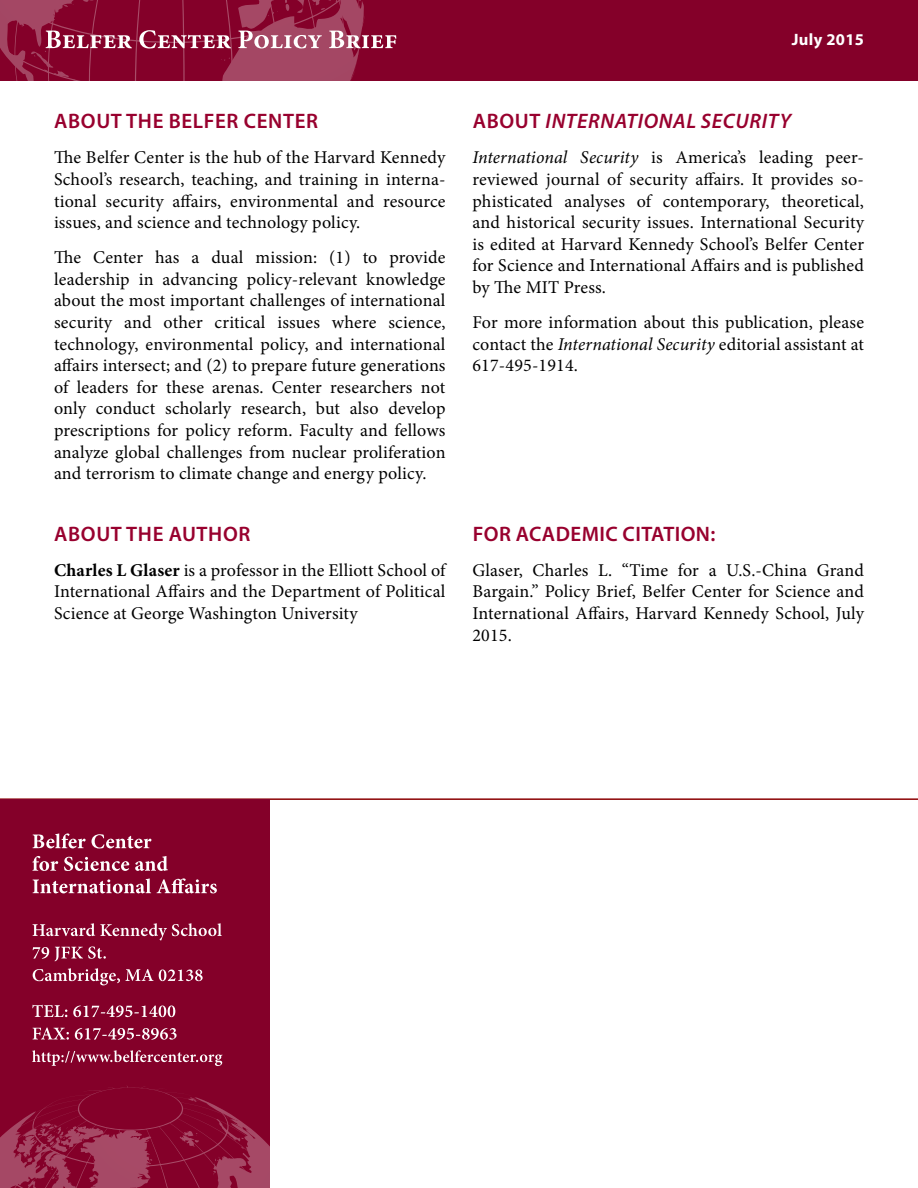
<style>
.page{position:relative;width:918px;height:1188px;background:#fff}
.page>*{position:absolute;margin:0;border:0;box-sizing:border-box;transform-origin:0 0}
.t1{font:600 21px "Myriad Pro";letter-spacing:.03em;color:#98002e}
.Body_paragraphs{font:italic 600 21px "Myriad Pro";letter-spacing:.03em;color:#98002e}
.Body_paragraphs-2{font:18px/21.6px "Minion Pro";letter-spacing:.005em;color:#000;text-align:justify}
.t2{font:700 16.5px "Myriad Pro";letter-spacing:.02em;color:#fff}
.s1{font-weight:700}
.s2{font-style:normal}
.s3{font-style:italic}
</style>
<div class="page">
<div style="left:0;top:0;width:918px;height:81px;background:#840029"></div>
<svg style="left:0;top:0;width:396px;height:81px"></svg>
<hr style="left:0;top:798px;width:918px;height:2px;background:#8b0304">
<div style="left:0;top:800px;width:270px;height:388px;background:#840029"></div>
<svg style="left:0;top:1086px;width:270px;height:102px"></svg>
<svg style="left:32px;top:1050px;width:190px;height:16px"></svg>
<svg style="left:33px;top:1027px;width:144px;height:13px"></svg>
<svg style="left:32px;top:1005px;width:143px;height:12px"></svg>
<svg style="left:33px;top:968px;width:170px;height:17px"></svg>
<svg style="left:33px;top:946px;width:73px;height:15px"></svg>
<svg style="left:33px;top:923px;width:189px;height:17px"></svg>
<svg style="left:33px;top:878px;width:184px;height:15px"></svg>
<svg style="left:32px;top:856px;width:136px;height:15px"></svg>
<svg style="left:33px;top:833px;width:118px;height:16px"></svg>
<p class="t2" style="left:792px;top:29px;width:74px">July 2015</p>
<p class="t1" style="left:54px;top:108px;width:265px">ABOUT THE BELFER CENTER</p>
<p class="Body_paragraphs-2" style="left:54px;top:147px;width:393px">The Belfer Center is the hub of the Harvard Kennedy School’s research, teaching, and training in interna&shy;tional security affairs, environmental and resource issues, and science and technology policy.</p>
<p class="Body_paragraphs-2" style="left:54px;top:247px;width:393px">The Center has a dual mission: (1) to provide leadership in advancing policy-relevant knowledge about the most important challenges of international security and other critical issues where science, technology, environmental policy, and international affairs intersect; and (2) to prepare future generations of leaders for these arenas. Center researchers not only conduct scholarly research, but also develop prescriptions for policy reform. Faculty and fellows analyze global challenges from nuclear proliferation and terrorism to climate change and energy policy.</p>
<p class="t1" style="left:54px;top:520px;width:198px">ABOUT THE AUTHOR</p>
<p class="Body_paragraphs-2" style="left:54px;top:559px;width:393px"><span class="s1">Charles L Glaser</span> is a professor in the Elliott School of International Affairs and the Department of Political Science at George Washington University</p>
<p class="Body_paragraphs" style="left:473px;top:108px;width:320px"><span class="s2">ABOUT</span> INTERNATIONAL SECURITY</p>
<p class="Body_paragraphs-2" style="left:472px;top:147px;width:393px"><span class="s3">International Security</span> is America’s leading peer&shy;reviewed journal of security affairs. It provides so&shy;phisticated analyses of contemporary, theoretical, and historical security issues. International Security is edited at Harvard Kennedy School’s Belfer Center for Science and International Affairs and is published by The MIT Press.</p>
<p class="Body_paragraphs-2" style="left:472px;top:312px;width:393px">For more information about this publication, please contact the <span class="s3">International Security</span> editorial assistant at 617-495-1914.</p>
<p class="t1" style="left:473px;top:520px;width:244px">FOR ACADEMIC CITATION:</p>
<p class="Body_paragraphs-2" style="left:472px;top:559px;width:393px">Glaser, Charles L. “Time for a U.S.-China Grand Bargain.” Policy Brief, Belfer Center for Science and International Affairs, Harvard Kennedy School, July 2015.</p>
</div>
